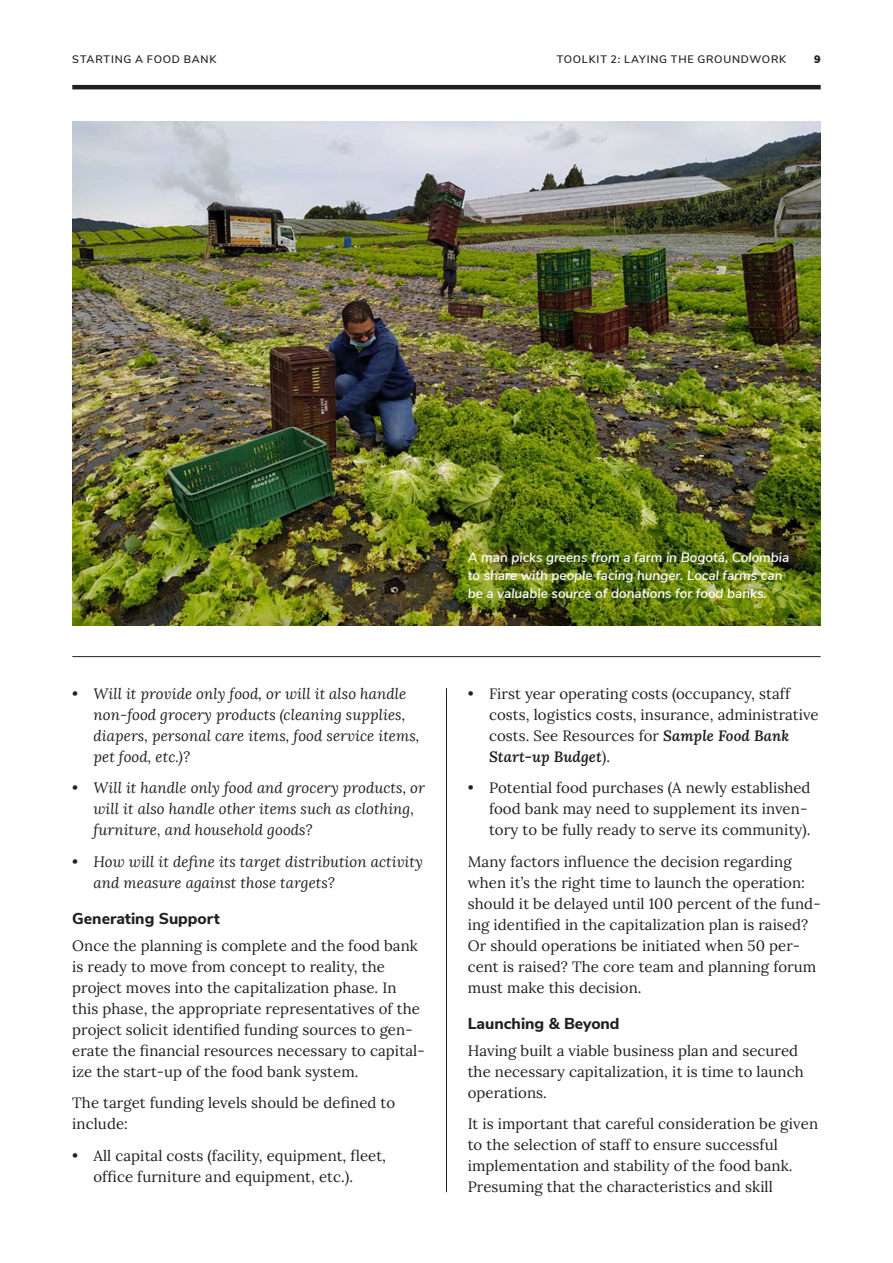
<style>
.page{position:relative;width:893px;height:1263px;background:#fff}
.page>*{position:absolute;margin:0;border:0;box-sizing:border-box;transform-origin:0 0}
.Subhead{font:800 15.75px "Nunito Sans";color:#231f20}
.Text{font:15px/21px "Lora";letter-spacing:.005em;color:#231f20}
.Text_List{font:15px/21px "Lora";letter-spacing:.005em;color:#231f20}
.Text-2{font:italic 15px/21px "Lora";letter-spacing:.005em;color:#231f20}
.t1{font:italic 600 13.5px/18px "Nunito Sans";color:#fff}
.t2{font:600 10.8px "Nunito Sans";letter-spacing:.07em;color:#231f20}
.t3{font:900 10.8px "Nunito Sans";color:#231f20}
.s1{font-weight:600;font-style:italic}
</style>
<div class="page">
<hr style="left:72px;top:85px;width:749px;height:4px;background:#231f20">
<img style="left:72px;top:121px;width:749px;height:504px">
<hr style="left:72px;top:656px;width:749px;height:1px;background:#231f20">
<hr style="left:446px;top:688px;width:1px;height:504px;background:#231f20">
<p class="t2" style="left:72px;top:51px;width:146px">STARTING A FOOD BANK</p>
<p class="t2" style="left:557px;top:51px;width:231px">TOOLKIT 2: LAYING TH E GROU NDWORK</p>
<p class="t3" style="left:814px;top:51px;width:8px">9</p>
<p class="Text-2" style="left:94px;top:683px;width:327px;text-indent:-21px">• Will it provide only food, or will it also handle non-food grocery products (cleaning supplies, diapers, personal care items, food service items, pet food, etc.)?</p>
<p class="Text-2" style="left:94px;top:777px;width:333px;text-indent:-21px">• Will it handle only food and grocery products, or will it also handle other items such as clothing, furniture, and household goods?</p>
<p class="Text-2" style="left:94px;top:851px;width:331px;text-indent:-21px">• How will it define its target distribution activity and measure against those targets?</p>
<p class="Subhead" style="left:72px;top:907px;width:149px">Generating Support</p>
<p class="Text" style="left:72px;top:934px;width:354px">Once the planning is complete and the food bank is ready to move from concept to reality, the project moves into the capitalization phase. In this phase, the appropriate representatives of the project solicit identified funding sources to gen&shy;erate the financial resources necessary to capital&shy;ize the start-up of the food bank system.</p>
<p class="Text" style="left:72px;top:1091px;width:324px">The target funding levels should be defined to include:</p>
<p class="Text_List" style="left:94px;top:1144px;width:294px;text-indent:-21px">• All capital costs (facility, equipment, fleet, office furniture and equipment, etc.).</p>
<p class="t1" style="left:468px;top:548px;width:323px">A man picks greens from a farm in Bogotá, Colombia to share with people facing hunger. Local farms can be a valuable source of donations for food banks.</p>
<p class="Text_List" style="left:489px;top:682px;width:331px;text-indent:-21px">• First year operating costs (occupancy, staff costs, logistics costs, insurance, administrative costs. See Resources for <span class="s1">Sample Food Bank Start-up Budget</span>).</p>
<p class="Text_List" style="left:489px;top:776px;width:323px;text-indent:-21px">• Potential food purchases (A newly established food bank may need to supplement its inven&shy;tory to be fully ready to serve its community).</p>
<p class="Text" style="left:468px;top:850px;width:354px">Many factors influence the decision regarding when it’s the right time to launch the operation: should it be delayed until 100 percent of the fund&shy;ing identified in the capitalization plan is raised?<br>Or should operations be initiated when 50 per&shy;cent is raised? The core team and planning forum must make this decision.</p>
<p class="Subhead" style="left:468px;top:1012px;width:153px">Launching &amp; Beyond</p>
<p class="Text" style="left:468px;top:1039px;width:337px">Having built a viable business plan and secured the necessary capitalization, it is time to launch operations.</p>
<p class="Text" style="left:468px;top:1112px;width:352px">It is important that careful consideration be given to the selection of staff to ensure successful implementation and stability of the food bank.<br>Presuming that the characteristics and skill</p>
</div>
